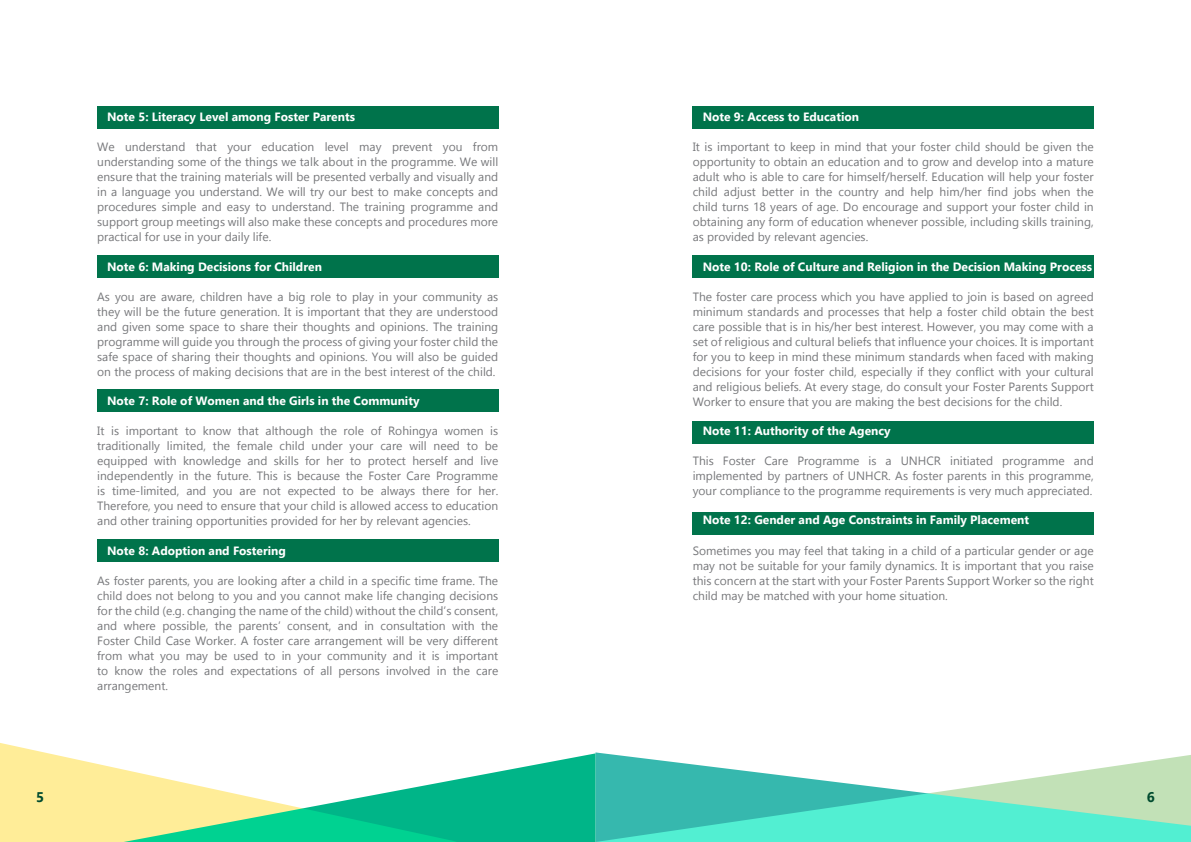
<style>
.page{position:relative;width:1191px;height:842px;background:#fff}
.page>*{position:absolute;margin:0;border:0;box-sizing:border-box;transform-origin:0 0}
.t1{font:700 14px "Gadugi";color:#004b2f}
.t2{font:12px/15px "Gadugi";color:#77787b;text-align:justify}
.t3{font:700 12px "Gadugi";color:#fff}
</style>
<div class="page">
<svg style="left:595px;top:752px;width:596px;height:90px"></svg>
<svg style="left:0;top:743px;width:595px;height:99px"></svg>
<div style="left:97px;top:106px;width:401px;height:23px;background:#00734b"></div>
<div style="left:692px;top:106px;width:401px;height:23px;background:#00734b"></div>
<div style="left:692px;top:255px;width:401px;height:23px;background:#00734b"></div>
<div style="left:692px;top:421px;width:401px;height:23px;background:#00734b"></div>
<div style="left:692px;top:512px;width:401px;height:22px;background:#00734b"></div>
<div style="left:97px;top:255px;width:401px;height:23px;background:#00734b"></div>
<div style="left:97px;top:389px;width:401px;height:23px;background:#00734b"></div>
<div style="left:97px;top:539px;width:401px;height:23px;background:#00734b"></div>
<p class="t3" style="left:107px;top:110px;width:249px">Note 5: Literacy Level among Foster Parents</p>
<p class="t2" style="left:97px;top:139px;width:402px">We understand that your education level may prevent you from understanding some of the things we talk about in the programme. We will ensure that the training materials will be presented verbally and visually and in a language you understand. We will try our best to make concepts and procedures simple and easy to understand. The training programme and support group meetings will also make these concepts and procedures more practical for use in your daily life.</p>
<p class="t3" style="left:107px;top:259px;width:216px">Note 6: Making Decisions for Children</p>
<p class="t2" style="left:97px;top:289px;width:402px">As you are aware, children have a big role to play in your community as they will be the future generation. It is important that they are understood and given some space to share their thoughts and opinions. The training programme will guide you through the process of giving your foster child the safe space of sharing their thoughts and opinions. You will also be guided on the process of making decisions that are in the best interest of the child.</p>
<p class="t3" style="left:107px;top:394px;width:314px">Note 7: Role of Women and the Girls in the Community</p>
<p class="t2" style="left:97px;top:423px;width:402px">It is important to know that although the role of Rohingya women is traditionally limited, the female child under your care will need to be equipped with knowledge and skills for her to protect herself and live independently in the future. This is because the Foster Care Programme is time-limited, and you are not expected to be always there for her.<br>Therefore, you need to ensure that your child is allowed access to education and other training opportunities provided for her by relevant agencies.</p>
<p class="t3" style="left:107px;top:543px;width:180px">Note 8: Adoption and Fostering</p>
<p class="t2" style="left:97px;top:573px;width:402px">As foster parents, you are looking after a child in a specific time frame. The child does not belong to you and you cannot make life changing decisions for the child (e.g. changing the name of the child) without the child’s consent, and where possible, the parents’ consent, and in consultation with the Foster Child Case Worker. A foster care arrangement will be very different from what you may be used to in your community and it is important to know the roles and expectations of all persons involved in the care arrangement.</p>
<p class="t3" style="left:702px;top:110px;width:158px">Note 9: Access to Education</p>
<p class="t2" style="left:692px;top:139px;width:402px">It is important to keep in mind that your foster child should be given the opportunity to obtain an education and to grow and develop into a mature adult who is able to care for himself/herself. Education will help your foster child adjust better in the country and help him/her find jobs when the child turns 18 years of age. Do encourage and support your foster child in obtaining any form of education whenever possible, including skills training, as provided by relevant agencies.</p>
<p class="t3" style="left:702px;top:259px;width:391px">Note 10: Role of Culture and Religion in the Decision Making Process</p>
<p class="t2" style="left:692px;top:289px;width:402px">The foster care process which you have applied to join is based on agreed minimum standards and processes that help a foster child obtain the best care possible that is in his/her best interest. However, you may come with a set of religious and cultural beliefs that influence your choices. It is important for you to keep in mind these minimum standards when faced with making decisions for your foster child, especially if they conflict with your cultural and religious beliefs. At every stage, do consult your Foster Parents Support Worker to ensure that you are making the best decisions for the child.</p>
<p class="t3" style="left:702px;top:424px;width:189px">Note 11: Authority of the Agency</p>
<p class="t2" style="left:692px;top:453px;width:402px">This Foster Care Programme is a UNHCR initiated programme and implemented by partners of UNHCR. As foster parents in this programme, your compliance to the programme requirements is very much appreciated.</p>
<p class="t3" style="left:702px;top:513px;width:328px">Note 12: Gender and Age Constraints in Family Placement</p>
<p class="t2" style="left:692px;top:543px;width:402px">Sometimes you may feel that taking in a child of a particular gender or age may not be suitable for your family dynamics. It is important that you raise this concern at the start with your Foster Parents Support Worker so the right child may be matched with your home situation.</p>
<p class="t1" style="left:36px;top:789px;width:10px">5</p>
<p class="t1" style="left:1146px;top:789px;width:10px">6</p>
</div>
